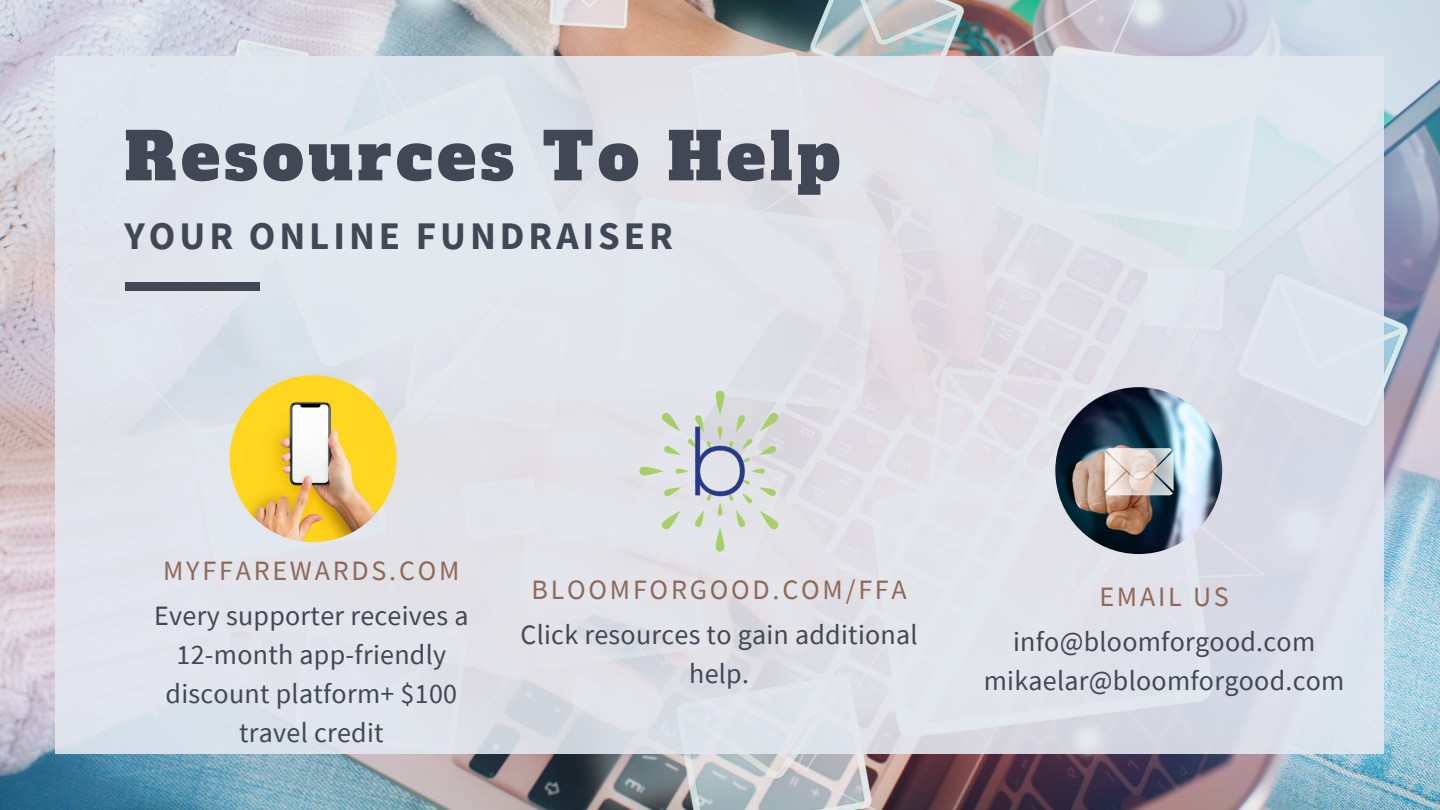
<style>
.page{position:relative;width:1440px;height:810px;background:#fff}
.page>*{position:absolute;margin:0;border:0;box-sizing:border-box;transform-origin:0 0}
.t1{font:65px "Alfa Slab One";letter-spacing:.07em;color:#414754}
.t2{font:700 39px "Source Sans Pro";letter-spacing:.1em;color:#414754}
.t3{font:28px/39px "Source Sans Pro";letter-spacing:.01em;color:#414754;text-align:center}
.t4{font:28px "Source Sans Pro";letter-spacing:.1em;color:#8f6858}
</style>
<div class="page">
<img style="left:0;top:0;width:1440px;height:810px">
<div style="left:56px;top:56px;width:1328px;height:698px;background:#e3e8f0"></div>
<img style="left:230px;top:375px;width:167px;height:167px;border-radius:50%">
<img style="left:637px;top:387px;width:166px;height:167px;border-radius:50%">
<img style="left:1055px;top:387px;width:167px;height:167px;border-radius:50%">
<div style="left:125px;top:282px;width:135px;height:9px;background:#414754"></div>
<p class="t1" style="left:125px;top:113px;width:717px">Resources To Help</p>
<p class="t2" style="left:125px;top:211px;width:550px">YOUR ONLINE FUNDRAISER</p>
<p class="t4" style="left:163px;top:552px;width:298px">MYFFAREWARDS.COM</p>
<p class="t3" style="left:154px;top:595px;width:316px">Every supporter receives a<br>12-month app-friendly discount platform+ $100 travel credit</p>
<p class="t4" style="left:531px;top:572px;width:377px">BLOOMFORGOOD.COM/FFA</p>
<p class="t3" style="left:520px;top:614px;width:399px">Click resources to gain additional help.</p>
<p class="t4" style="left:1099px;top:579px;width:131px">EMAIL US</p>
<p class="t3" style="left:1013px;top:622px;width:304px">info@bloomforgood.com</p>
<p class="t3" style="left:984px;top:661px;width:362px">mikaelar@bloomforgood.com</p>
</div>
